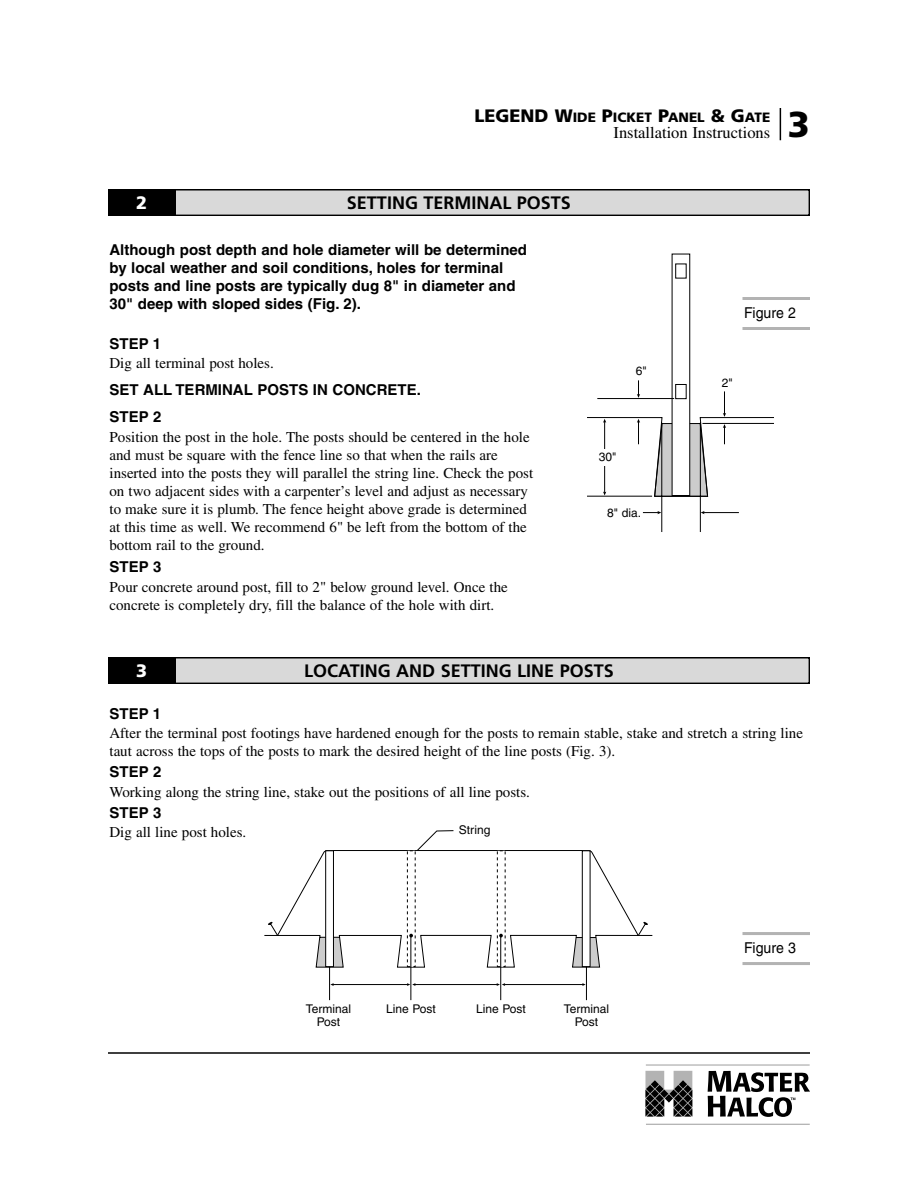
<style>
.page{position:relative;width:918px;height:1188px;background:#fff}
.page>*{position:absolute;margin:0;border:0;box-sizing:border-box;transform-origin:0 0}
.t1{font:900 36px "Frutiger";color:#000}
.t2{font:700 18px "Frutiger";color:#000}
.t3{font:900 18px "Frutiger";color:#fff}
.t4{font:16.5px "Times";color:#000}
.t5{font:15px/18px "Times";color:#000}
.t6{font:700 15px/18px "Helvetica";color:#000}
.t7{font:15px "Helvetica";color:#000;scale:.94 1}
.t8{font:900 13.5px "Frutiger";color:#000}
.t9{font:12px/13.5px "Helvetica";color:#000;text-align:center}
.s1{font-size:18px}
</style>
<div class="page">
<svg style="left:587px;top:263px;width:187px;height:269px"></svg>
<hr style="left:780px;top:108px;width:1px;height:32px;background:#000">
<hr style="left:108px;top:1052px;width:702px;height:2px;background:#000">
<hr style="left:646px;top:1064px;width:164px;height:2px;background:#b3b3b3">
<svg style="left:645px;top:1071px;width:47px;height:46px;background:#6d6d6d"></svg>
<hr style="left:646px;top:1124px;width:164px;height:1px;background:#b3b3b3">
<svg style="left:708px;top:1071px;width:102px;height:46px"></svg>
<div style="left:110px;top:190px;width:698px;height:24px;background:#d9d9d9"></div>
<div style="left:108px;top:189px;width:702px;height:27px;border:2px solid #000"></div>
<div style="left:108px;top:189px;width:68px;height:27px;background:#000"></div>
<div style="left:110px;top:658px;width:698px;height:24px;background:#d9d9d9"></div>
<div style="left:108px;top:657px;width:702px;height:27px;border:2px solid #000"></div>
<div style="left:108px;top:657px;width:68px;height:27px;background:#000"></div>
<hr style="left:742px;top:297px;width:68px;height:3px;background:#b3b3b3">
<hr style="left:742px;top:327px;width:68px;height:3px;background:#b3b3b3">
<hr style="left:742px;top:932px;width:68px;height:3px;background:#b3b3b3">
<hr style="left:742px;top:962px;width:68px;height:3px;background:#b3b3b3">
<svg style="left:264px;top:934px;width:389px;height:67px"></svg>
<hr style="left:500px;top:935px;width:1px;height:65px;background:#000">
<hr style="left:410px;top:935px;width:1px;height:65px;background:#000">
<hr style="left:333px;top:984px;width:75px;height:1px;background:#000">
<hr style="left:415px;top:984px;width:83px;height:1px;background:#000">
<svg style="left:407px;top:983px;width:9px;height:3px"></svg>
<hr style="left:504px;top:984px;width:79px;height:1px;background:#000">
<svg style="left:497px;top:983px;width:8px;height:3px"></svg>
<svg style="left:268px;top:830px;width:380px;height:137px"></svg>
<div style="left:594px;top:450px;width:28px;height:16px;background:#fff"></div>
<p class="t8" style="left:475px;top:111px;width:297px"><span class="s1">LEGEND W</span>IDE <span class="s1">P</span>ICKET <span class="s1">P</span>ANEL <span class="s1">&amp; G</span>ATE</p>
<p class="t4" style="left:614px;top:126px;width:158px">Installation Instructions</p>
<h1 class="t1" style="left:788px;top:110px;width:24px">3</h1>
<p class="t3" style="left:136px;top:195px;width:13px">2</p>
<p class="t2" style="left:347px;top:195px;width:226px">SETTING TERMINAL POSTS</p>
<p class="t6" style="left:110px;top:242px;width:419px">Although post depth and hole diameter will be determined by local weather and soil conditions, holes for terminal posts and line posts are typically dug 8" in diameter and 30" deep with sloped sides (Fig. 2).</p>
<p class="t6" style="left:110px;top:336px;width:53px">STEP 1</p>
<p class="t5" style="left:110px;top:356px;width:166px">Dig all terminal post holes.</p>
<p class="t6" style="left:110px;top:378px;width:313px;line-height:27px">SET ALL TERMINAL POSTS IN CONCRETE.<br>STEP 2</p>
<p class="t5" style="left:110px;top:429px;width:425px">Position the post in the hole. The posts should be centered in the hole and must be square with the fence line so that when the rails are inserted into the posts they will parallel the string line. Check the post on two adjacent sides with a carpenter’s level and adjust as necessary to make sure it is plumb. The fence height above grade is determined at this time as well. We recommend 6" be left from the bottom of the bottom rail to the ground.</p>
<p class="t6" style="left:110px;top:559px;width:54px">STEP 3</p>
<p class="t5" style="left:110px;top:579px;width:400px">Pour concrete around post, fill to 2" below ground level. Once the concrete is completely dry, fill the balance of the hole with dirt.</p>
<p class="t9" style="left:636px;top:366px;width:12px">6"</p>
<p class="t9" style="left:599px;top:451px;width:19px">30"</p>
<p class="t9" style="left:607px;top:507px;width:35px">8" dia.</p>
<p class="t3" style="left:136px;top:663px;width:13px">3</p>
<p class="t2" style="left:304px;top:663px;width:311px">LOCATING AND SETTING LINE POSTS</p>
<p class="t7" style="left:744px;top:307px;width:57px">Figure 2</p>
<p class="t9" style="left:722px;top:377px;width:12px">2"</p>
<p class="t6" style="left:110px;top:706px;width:53px">STEP 1</p>
<p class="t5" style="left:110px;top:726px;width:695px">After the terminal post footings have hardened enough for the posts to remain stable, stake and stretch a string line taut across the tops of the posts to mark the desired height of the line posts (Fig. 3).</p>
<p class="t6" style="left:110px;top:765px;width:54px">STEP 2</p>
<p class="t5" style="left:110px;top:784px;width:422px">Working along the string line, stake out the positions of all line posts.</p>
<p class="t6" style="left:110px;top:805px;width:54px">STEP 3</p>
<p class="t5" style="left:110px;top:825px;width:138px">Dig all line post holes.</p>
<p class="t9" style="left:459px;top:824px;width:33px">String</p>
<p class="t9" style="left:306px;top:1003px;width:47px">Terminal<br>Post</p>
<p class="t9" style="left:386px;top:1003px;width:51px">Line Post</p>
<p class="t9" style="left:476px;top:1003px;width:51px">Line Post</p>
<p class="t9" style="left:564px;top:1003px;width:47px">Terminal<br>Post</p>
<p class="t7" style="left:744px;top:942px;width:57px">Figure 3</p>
</div>
